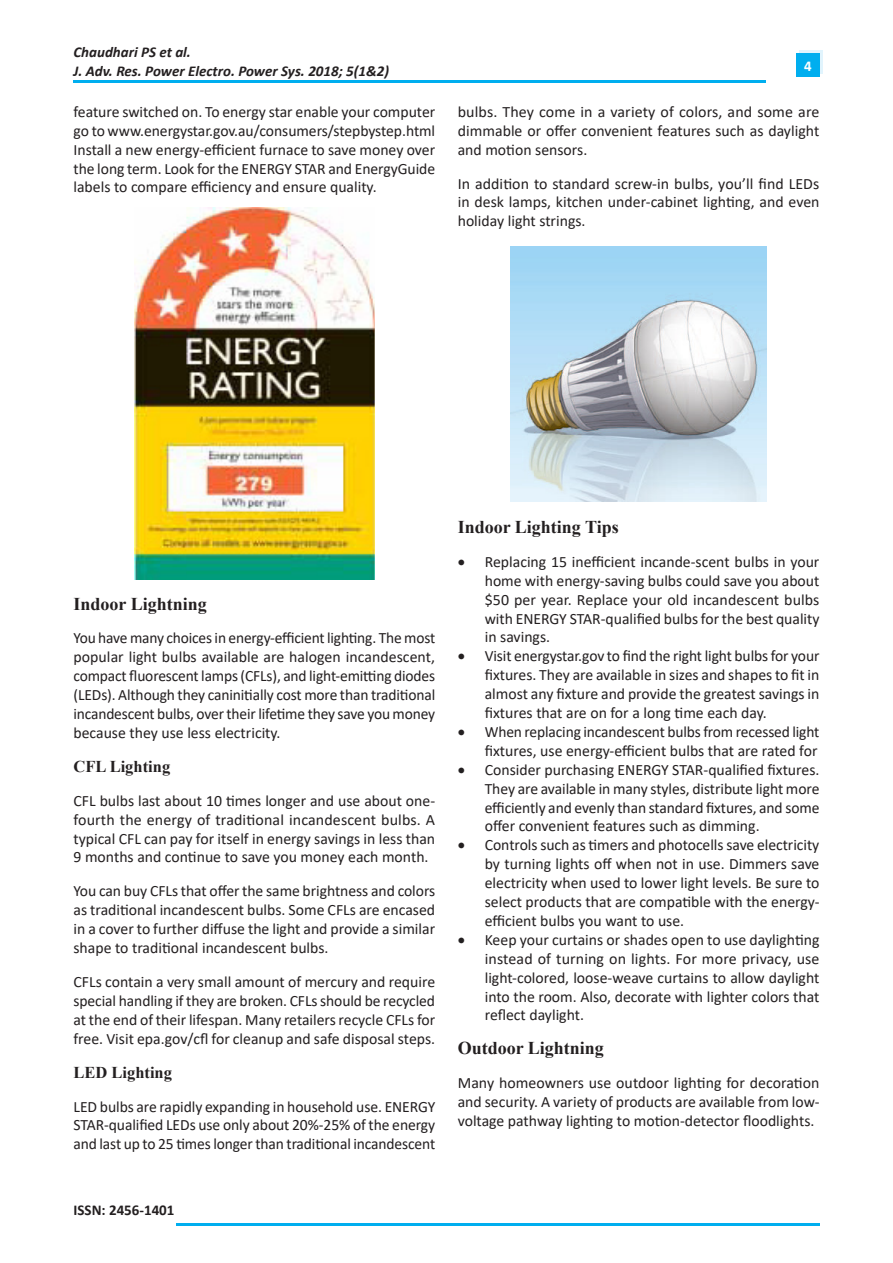
<style>
.page{position:relative;width:893px;height:1263px;background:#fff}
.page>*{position:absolute;margin:0;border:0;box-sizing:border-box;transform-origin:0 0}
.Pa16{font:700 18px "Times New Roman";color:#231f20}
.Pa6{font:700 18px "Times New Roman";color:#231f20}
.List_Paragraph{font:700 16.5px "Times New Roman";color:#231f20}
.Pa6-2{font:15.75px/18.9px "Calibri";color:#231f20;text-align:justify}
.Default{font:15.75px/18.9px "Calibri";color:#231f20;text-align:justify}
.t1{font:italic 700 15px/18.9px "Calibri";color:#231f20}
.t2{font:700 15px "Calibri";color:#231f20}
.t3{font:700 15px "Calibri";color:#fff}
</style>
<div class="page">
<hr style="left:73px;top:81px;width:693px;height:2px;background:#00aeef">
<hr style="left:176px;top:1223px;width:643px;height:2px;background:#00aeef">
<svg style="left:799px;top:51px;width:23px;height:23px"></svg>
<div style="left:796px;top:54px;width:23px;height:23px;background:#00aeef"></div>
<img style="left:135px;top:207px;width:239px;height:372px">
<img style="left:511px;top:246px;width:255px;height:256px">
<p class="t1" style="left:74px;top:42px;width:317px">Chaudhari PS et al.<br>J. Adv. Res. Power Electro. Power Sys. 2018; 5(1&amp;2)</p>
<p class="t3" style="left:804px;top:55px;width:9px">4</p>
<p class="Pa6-2" style="left:74px;top:102px;width:363px">feature switched on. To energy star enable your computer go to www.energystar.gov.au/consumers/stepbystep.html Install a new energy-efficient furnace to save money over the long term. Look for the ENERGY STAR and EnergyGuide labels to compare efficiency and ensure quality.</p>
<p class="Pa6-2" style="left:458px;top:102px;width:363px">bulbs. They come in a variety of colors, and some are dimmable or offer convenient features such as daylight and motion sensors.</p>
<p class="Default" style="left:458px;top:173px;width:363px">In addition to standard screw-in bulbs, you’ll find LEDs in desk lamps, kitchen under-cabinet lighting, and even holiday light strings.</p>
<p class="Pa6" style="left:74px;top:590px;width:135px">Indoor Lightning</p>
<p class="Pa6-2" style="left:74px;top:628px;width:363px">You have many choices in energy-efficient lighting. The most popular light bulbs available are halogen incandescent, compact fluorescent lamps (CFLs), and light-emitting diodes (LEDs). Although they caninitially cost more than traditional incandescent bulbs, over their lifetime they save you money because they use less electricity.</p>
<p class="List_Paragraph" style="left:74px;top:754px;width:98px">CFL Lighting</p>
<p class="Pa6-2" style="left:74px;top:791px;width:363px">CFL bulbs last about 10 times longer and use about one&shy;fourth the energy of traditional incandescent bulbs. A typical CFL can pay for itself in energy savings in less than 9 months and continue to save you money each month.</p>
<p class="Pa6-2" style="left:74px;top:881px;width:363px">You can buy CFLs that offer the same brightness and colors as traditional incandescent bulbs. Some CFLs are encased in a cover to further diffuse the light and provide a similar shape to traditional incandescent bulbs.</p>
<p class="Default" style="left:74px;top:972px;width:363px">CFLs contain a very small amount of mercury and require special handling if they are broken. CFLs should be recycled at the end of their lifespan. Many retailers recycle CFLs for free. Visit epa.gov/cfl for cleanup and safe disposal steps.</p>
<p class="List_Paragraph" style="left:74px;top:1060px;width:100px">LED Lighting</p>
<p class="Pa6-2" style="left:74px;top:1096px;width:363px">LED bulbs are rapidly expanding in household use. ENERGY STAR-qualified LEDs use only about 20%-25% of the energy and last up to 25 times longer than traditional incandescent</p>
<p class="t2" style="left:74px;top:1200px;width:103px">ISSN: 2456-1401</p>
<p class="Pa16" style="left:458px;top:514px;width:163px">Indoor Lighting Tips</p>
<p class="Pa6-2" style="left:485px;top:552px;width:336px;text-indent:-27px">• Replacing 15 inefficient incande-scent bulbs in your home with energy-saving bulbs could save you about $50 per year. Replace your old incandescent bulbs with ENERGY STAR-qualified bulbs for the best quality in savings.</p>
<p class="Pa6-2" style="left:485px;top:646px;width:336px;text-indent:-27px">• Visit energystar.gov to find the right light bulbs for your fixtures. They are available in sizes and shapes to fit in almost any fixture and provide the greatest savings in fixtures that are on for a long time each day.</p>
<p class="Pa6-2" style="left:458px;top:722px;width:363px;text-align:right">• When replacing incandescent bulbs from recessed light fixtures, use energy-efficient bulbs that are rated for</p>
<p class="Pa6-2" style="left:485px;top:760px;width:336px;text-indent:-27px">• Consider purchasing ENERGY STAR-qualified fixtures.<br>They are available in many styles, distribute light more efficiently and evenly than standard fixtures, and some offer convenient features such as dimming.</p>
<p class="Pa6-2" style="left:485px;top:835px;width:336px;text-indent:-27px">• Controls such as timers and photocells save electricity by turning lights off when not in use. Dimmers save electricity when used to lower light levels. Be sure to select products that are compatible with the energy&shy;efficient bulbs you want to use.</p>
<p class="Pa6-2" style="left:485px;top:930px;width:336px;text-indent:-27px">• Keep your curtains or shades open to use daylighting instead of turning on lights. For more privacy, use light-colored, loose-weave curtains to allow daylight into the room. Also, decorate with lighter colors that reflect daylight.</p>
<p class="Pa16" style="left:458px;top:1035px;width:148px">Outdoor Lightning</p>
<p class="Pa6-2" style="left:458px;top:1073px;width:363px">Many homeowners use outdoor lighting for decoration and security. A variety of products are available from low&shy;voltage pathway lighting to motion-detector floodlights.</p>
</div>
